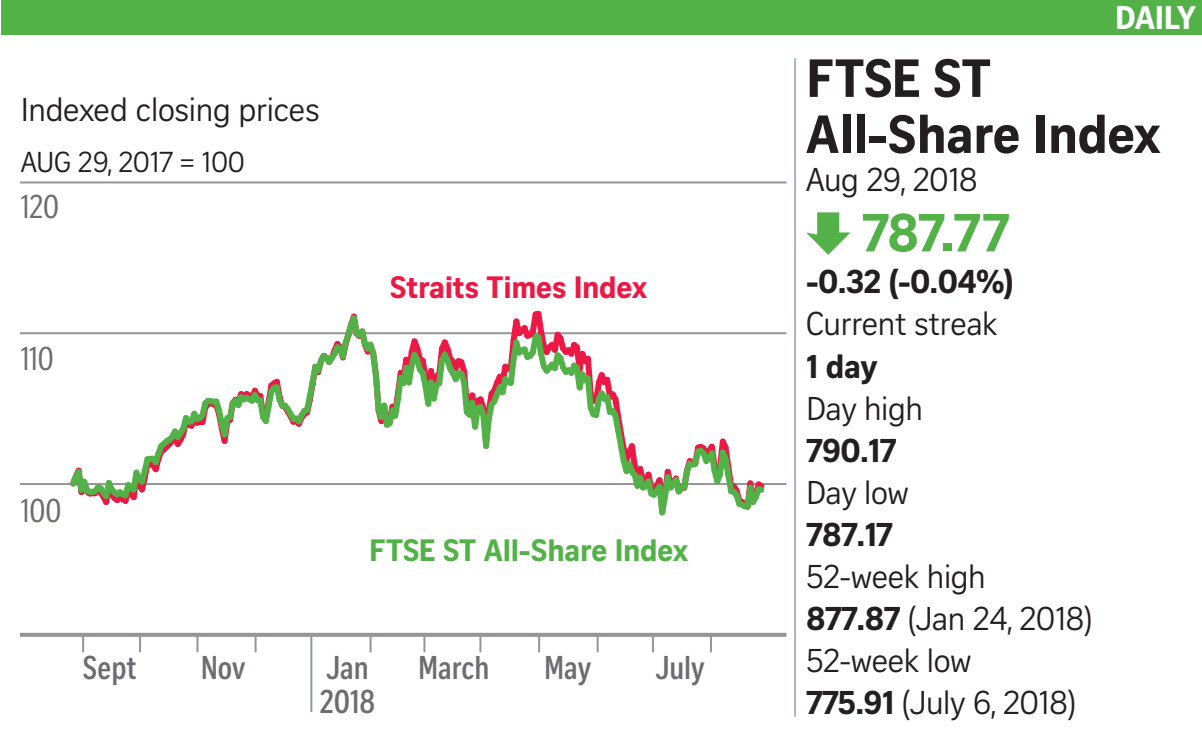
<style>
.page{position:relative;width:1202px;height:749px;background:#fff}
.page>*{position:absolute;margin:0;border:0;box-sizing:border-box;transform-origin:0 0}
.t1{font:700 52px/56px "Curator Serp Text";letter-spacing:-.01em;color:#231f20}
.t2{font:700 52px "Curator Serp Text";color:#52b147}
.t3{font:32px/42px "Curator Serp Text";letter-spacing:-.015em;color:#231f20}
.t4{font:700 32px "Curator Serp Text";letter-spacing:-.015em;color:#231f20}
.t5{font:700 32px "Curator Head Cond ST Semi";color:#6c6d70}
.t6{font:32px "Curator Head Cond ST Regular";color:#6c6d70}
.t7{font:700 32px "Curator Serp Text";letter-spacing:-.02em;color:#fff}
.t8{font:30px "Curator Head ST Bold";letter-spacing:-.01em;color:#52b147}
.t9{font:30px "Curator Head ST Bold";letter-spacing:-.01em;color:#ed1845}
.t10{font:28px "Curator Serp Text";letter-spacing:-.01em;color:#231f20}
.s1{font-weight:700}
</style>
<div class="page">
<div style="left:1px;top:0;width:1201px;height:34px;background:#52b147"></div>
<svg style="left:806px;top:212px;width:44px;height:43px"></svg>
<hr style="left:794px;top:58px;width:2px;height:658px;background:#a8b7b6">
<svg style="left:20px;top:632px;width:766px;height:4px;background:#a9aaad"></svg>
<hr style="left:20px;top:483px;width:766px;height:2px;background:#939598">
<hr style="left:20px;top:332px;width:766px;height:2px;background:#939598">
<hr style="left:20px;top:181px;width:766px;height:2px;background:#939598">
<svg style="left:82px;top:634px;width:2px;height:18px"></svg>
<svg style="left:139px;top:634px;width:2px;height:18px"></svg>
<svg style="left:196px;top:634px;width:2px;height:18px"></svg>
<svg style="left:255px;top:634px;width:2px;height:18px"></svg>
<hr style="left:310px;top:634px;width:2px;height:77px;background:#939598">
<svg style="left:370px;top:634px;width:2px;height:18px"></svg>
<svg style="left:423px;top:634px;width:2px;height:18px"></svg>
<svg style="left:479px;top:634px;width:2px;height:18px"></svg>
<svg style="left:538px;top:634px;width:2px;height:18px"></svg>
<svg style="left:597px;top:634px;width:2px;height:18px"></svg>
<svg style="left:652px;top:634px;width:2px;height:18px"></svg>
<svg style="left:710px;top:634px;width:2px;height:18px"></svg>
<svg style="left:65px;top:310px;width:705px;height:206px"></svg>
<p class="t3" style="left:21px;top:89px;width:300px">Indexed closing prices</p>
<p class="t10" style="left:21px;top:146px;width:226px">AUG 29, 2017 = 100</p>
<p class="t6" style="left:21px;top:189px;width:40px">120</p>
<p class="t6" style="left:21px;top:341px;width:34px">110</p>
<p class="t6" style="left:21px;top:493px;width:42px">100</p>
<p class="t9" style="left:390px;top:269px;width:258px">Straits Times Index</p>
<p class="t8" style="left:369px;top:531px;width:321px">FTSE ST All-Share Index</p>
<p class="t5" style="left:83px;top:650px;width:55px">Sept</p>
<p class="t5" style="left:201px;top:650px;width:46px">Nov</p>
<p class="t5" style="left:418px;top:650px;width:73px">March</p>
<p class="t5" style="left:326px;top:650px;width:44px">Jan</p>
<p class="t5" style="left:544px;top:650px;width:49px">May</p>
<p class="t5" style="left:655px;top:650px;width:51px">July</p>
<p class="t5" style="left:320px;top:684px;width:57px">2018</p>
<p class="t7" style="left:1115px;top:-2px;width:82px">DAILY</p>
<h1 class="t1" style="left:806px;top:50px;width:356px">FTSE ST<br>All-Share Index</h1>
<p class="t3" style="left:806px;top:159px;width:173px">Aug 29, 2018</p>
<h1 class="t2" style="left:862px;top:201px;width:148px">787.77</h1>
<p class="t4" style="left:806px;top:262px;width:209px">-0.32 (-0.04%)</p>
<p class="t3" style="left:806px;top:303px;width:193px">Current streak</p>
<p class="t4" style="left:806px;top:346px;width:73px">1 day</p>
<p class="t3" style="left:806px;top:387px;width:118px">Day high</p>
<p class="t4" style="left:806px;top:430px;width:92px">790.17</p>
<p class="t3" style="left:806px;top:471px;width:104px">Day low</p>
<p class="t4" style="left:806px;top:514px;width:88px">787.17</p>
<p class="t3" style="left:806px;top:555px;width:288px">52-week high<br><span class="s1">877.87</span> (Jan 24, 2018)<br>52-week low<br><span class="s1">775.91</span> (July 6, 2018)</p>
</div>
